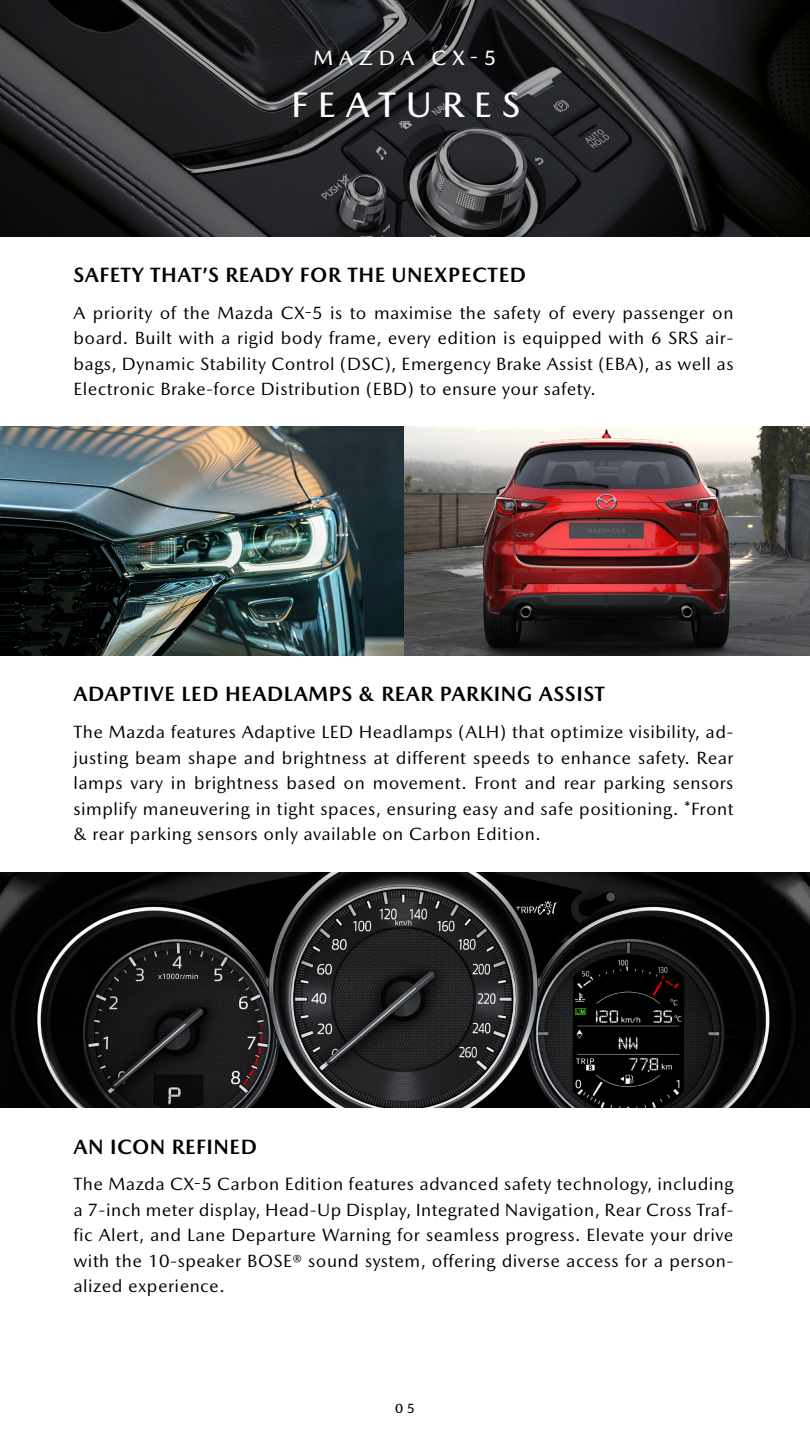
<style>
.page{position:relative;width:810px;height:1440px;background:#fff}
.page>*{position:absolute;margin:0;border:0;box-sizing:border-box;transform-origin:0 0}
.t1{font:500 36px "Mazda Type";letter-spacing:.275em;color:#fff}
.t2{font:700 21px "Mazda Type";letter-spacing:.025em;color:#000}
.t3{font:500 21px "Mazda Type";letter-spacing:.275em;color:#fff}
.t4{font:18px/25.5px "Mazda Type";letter-spacing:.025em;color:#000;text-align:justify}
.t5{font:500 13.5px "Mazda Type";color:#000}
</style>
<div class="page">
<svg style="left:0;top:0;width:810px;height:236px;background:#252628"></svg>
<img style="left:0;top:872px;width:810px;height:236px">
<img style="left:0;top:426px;width:810px;height:230px">
<p class="t3" style="left:313px;top:46px;width:185px">MAZDA CX-5</p>
<h1 class="t1" style="left:291px;top:83px;width:230px">FEATURES</h1>
<p class="t2" style="left:74px;top:262px;width:454px">SAFETY THAT’S READY FOR THE UNEXPECTED</p>
<p class="t4" style="left:74px;top:300px;width:662px">A priority of the Mazda CX-5 is to maximise the safety of every passenger on board. Built with a rigid body frame, every edition is equipped with 6 SRS air&shy;bags, Dynamic Stability Control (DSC), Emergency Brake Assist (EBA), as well as Electronic Brake-force Distribution (EBD) to ensure your safety.</p>
<p class="t2" style="left:74px;top:681px;width:533px">ADAPTIVE LED HEADLAMPS &amp; REAR PARKING ASSIST</p>
<p class="t4" style="left:74px;top:719px;width:662px">The Mazda features Adaptive LED Headlamps (ALH) that optimize visibility, ad&shy;justing beam shape and brightness at different speeds to enhance safety. Rear lamps vary in brightness based on movement. Front and rear parking sensors simplify maneuvering in tight spaces, ensuring easy and safe positioning. *Front &amp; rear parking sensors only available on Carbon Edition.</p>
<p class="t2" style="left:74px;top:1133px;width:185px">AN ICON REFINED</p>
<p class="t4" style="left:74px;top:1171px;width:662px">The Mazda CX-5 Carbon Edition features advanced safety technology, including a 7-inch meter display, Head-Up Display, Integrated Navigation, Rear Cross Traf&shy;fic Alert, and Lane Departure Warning for seamless progress. Elevate your drive with the 10-speaker BOSE® sound system, offering diverse access for a person&shy;alized experience.</p>
<p class="t5" style="left:395px;top:1400px;width:21px">0 5</p>
</div>
